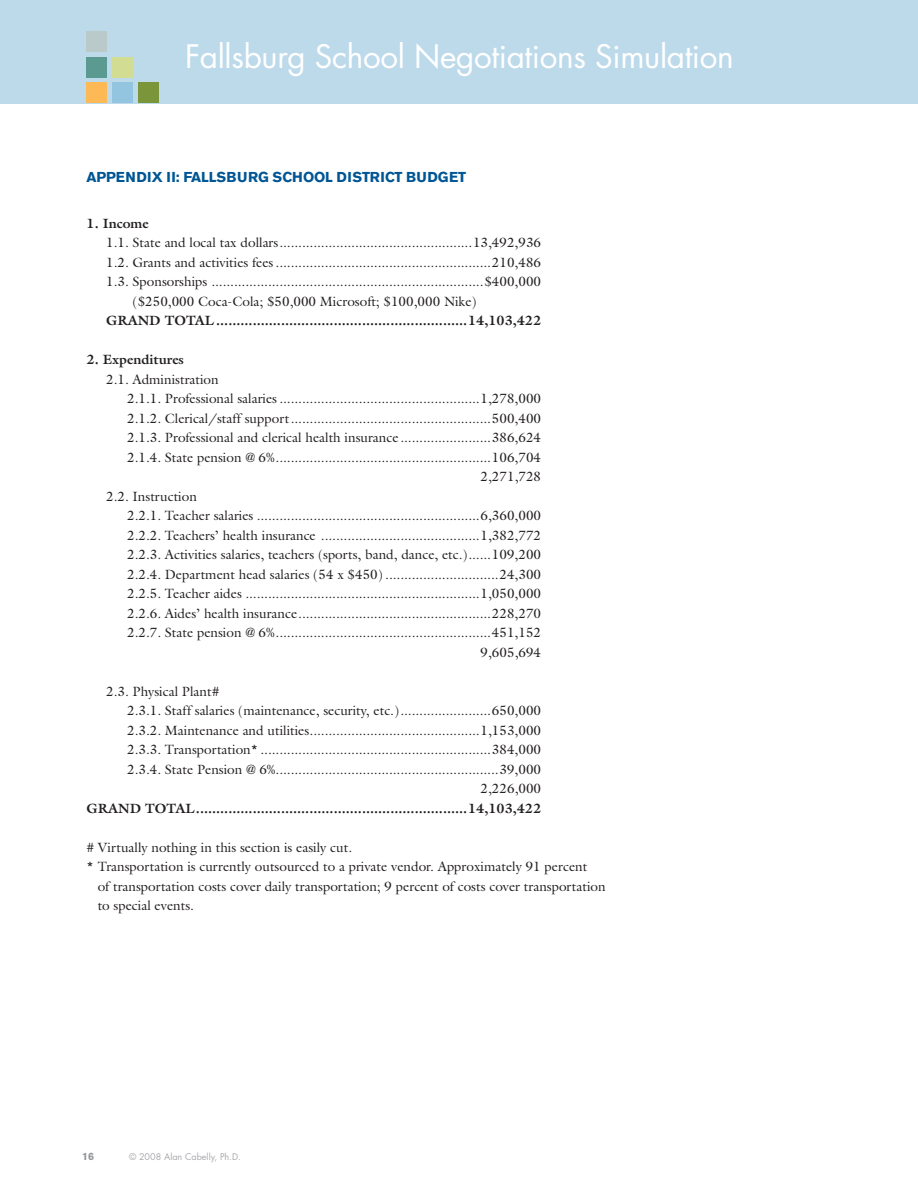
<style>
.page{position:relative;width:918px;height:1188px;background:#fff}
.page>*{position:absolute;margin:0;border:0;box-sizing:border-box;transform-origin:0 0}
.t1{font:31.5px "Futura";letter-spacing:-.01em;color:#fff}
.Subhead_2{font:700 14.25px "Akzidenz Grotesk BE";letter-spacing:.01em;color:#005594}
.Body_ITC_Galliard_9{font:13.5px/19.5px "Galliard";color:#231f20}
.Body_ITC_Galliard_9-2{font:700 13.5px "Galliard";color:#231f20}
.t2{font:700 10.5px "Akzidenz Grotesk BE";color:#939598}
.t3{font:9px "Futura";color:#a8a9ad}
</style>
<div class="page">
<div style="left:1px;top:0;width:917px;height:103px;background:#bddaeb"></div>
<div style="left:86px;top:32px;width:21px;height:20px;background:#bac9ca"></div>
<div style="left:138px;top:82px;width:20px;height:21px;background:#7a953a"></div>
<div style="left:86px;top:57px;width:21px;height:20px;background:#5a9a91"></div>
<div style="left:112px;top:57px;width:21px;height:20px;background:#d2dd93"></div>
<div style="left:86px;top:82px;width:21px;height:21px;background:#fcb955"></div>
<div style="left:112px;top:82px;width:21px;height:21px;background:#93c5e1"></div>
<h1 class="t1" style="left:185px;top:37px;width:550px">Fallsburg School Negotiations Simulation</h1>
<p class="Subhead_2" style="left:87px;top:169px;width:381px">APPENDIX II: FALLSBURG SCHOOL DISTRICT BUDGET</p>
<p class="Body_ITC_Galliard_9-2" style="left:87px;top:215px;width:64px">1. Income</p>
<p class="Body_ITC_Galliard_9" style="left:106px;top:233px;width:437px">1.1. State and local tax dollars...................................................13,492,936</p>
<p class="Body_ITC_Galliard_9" style="left:106px;top:252px;width:437px">1.2. Grants and activities fees .........................................................210,486</p>
<p class="Body_ITC_Galliard_9" style="left:133px;top:272px;width:410px;text-indent:-26px">1.3. Sponsorships ........................................................................$400,000 ($250,000 Coca-Cola; $50,000 Microsoft; $100,000 Nike)</p>
<p class="Body_ITC_Galliard_9-2" style="left:106px;top:312px;width:437px">GRAND TOTAL ..............................................................14,103,422</p>
<p class="Body_ITC_Galliard_9-2" style="left:87px;top:351px;width:99px">2. Expenditures</p>
<p class="Body_ITC_Galliard_9" style="left:106px;top:369px;width:114px">2.1. Administration</p>
<p class="Body_ITC_Galliard_9" style="left:127px;top:389px;width:416px">2.1.1. Professional salaries .....................................................1,278,000</p>
<p class="Body_ITC_Galliard_9" style="left:127px;top:408px;width:416px">2.1.2. Clerical/staff support.....................................................500,400</p>
<p class="Body_ITC_Galliard_9" style="left:127px;top:428px;width:416px">2.1.3. Professional and clerical health insurance ........................386,624</p>
<p class="Body_ITC_Galliard_9" style="left:127px;top:447px;width:416px">2.1.4. State pension @ 6%.........................................................106,704</p>
<p class="Body_ITC_Galliard_9" style="left:481px;top:467px;width:62px">2,271,728</p>
<p class="Body_ITC_Galliard_9" style="left:106px;top:486px;width:92px">2.2. Instruction</p>
<p class="Body_ITC_Galliard_9" style="left:127px;top:506px;width:416px">2.2.1. Teacher salaries ...........................................................6,360,000</p>
<p class="Body_ITC_Galliard_9" style="left:127px;top:525px;width:416px">2.2.2. Teachers’ health insurance ..........................................1,382,772</p>
<p class="Body_ITC_Galliard_9" style="left:127px;top:545px;width:416px">2.2.3. Activities salaries, teachers (sports, band, dance, etc.)......109,200</p>
<p class="Body_ITC_Galliard_9" style="left:127px;top:564px;width:416px">2.2.4. Department head salaries (54 x $450) ..............................24,300</p>
<p class="Body_ITC_Galliard_9" style="left:127px;top:584px;width:416px">2.2.5. Teacher aides ..............................................................1,050,000</p>
<p class="Body_ITC_Galliard_9" style="left:127px;top:603px;width:416px">2.2.6. Aides’ health insurance...................................................228,270</p>
<p class="Body_ITC_Galliard_9" style="left:127px;top:623px;width:416px">2.2.7. State pension @ 6%.........................................................451,152</p>
<p class="Body_ITC_Galliard_9" style="left:481px;top:642px;width:62px">9,605,694</p>
<p class="Body_ITC_Galliard_9" style="left:106px;top:681px;width:115px">2.3. Physical Plant#</p>
<p class="Body_ITC_Galliard_9" style="left:127px;top:701px;width:416px">2.3.1. Staff salaries (maintenance, security, etc.)........................650,000</p>
<p class="Body_ITC_Galliard_9" style="left:127px;top:720px;width:416px">2.3.2. Maintenance and utilities.............................................1,153,000</p>
<p class="Body_ITC_Galliard_9" style="left:127px;top:740px;width:416px">2.3.3. Transportation* .............................................................384,000</p>
<p class="Body_ITC_Galliard_9" style="left:127px;top:759px;width:416px">2.3.4. State Pension @ 6%...........................................................39,000</p>
<p class="Body_ITC_Galliard_9" style="left:481px;top:779px;width:62px">2,226,000</p>
<p class="Body_ITC_Galliard_9-2" style="left:87px;top:800px;width:456px">GRAND TOTAL...................................................................14,103,422</p>
<p class="Body_ITC_Galliard_9" style="left:87px;top:837px;width:267px"># Virtually nothing in this section is easily cut.</p>
<p class="Body_ITC_Galliard_9" style="left:98px;top:857px;width:509px;text-indent:-11px">* Transportation is currently outsourced to a private vendor. Approximately 91 percent<br>of transportation costs cover daily transportation; 9 percent of costs cover transportation to special events.</p>
<p class="t2" style="left:82px;top:1150px;width:13px">16</p>
<p class="t3" style="left:129px;top:1151px;width:113px">© 2008 Alan Cabelly, Ph.D.</p>
</div>
